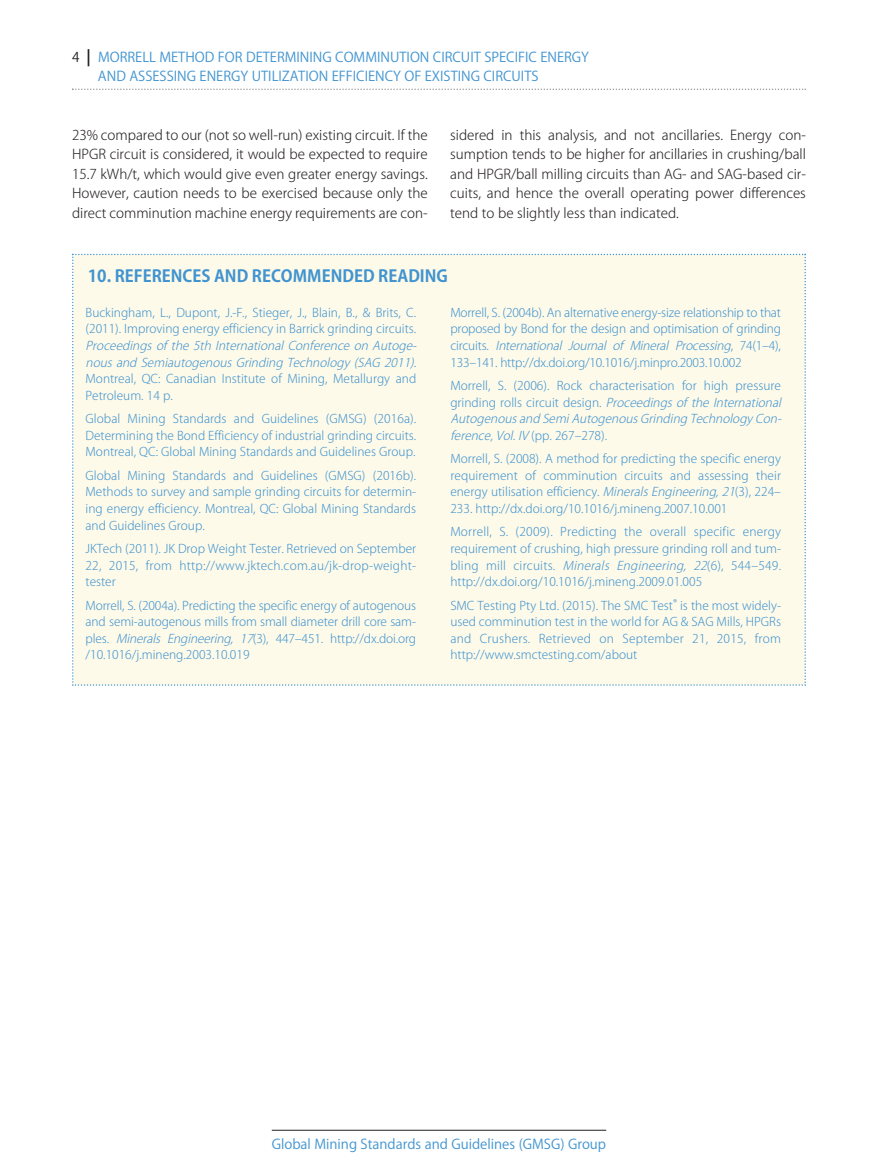
<style>
.page{position:relative;width:878px;height:1175px;background:#fff}
.page>*{position:absolute;margin:0;border:0;box-sizing:border-box;transform-origin:0 0}
.t1{font:700 16.5px "Koz Go Pro";color:#4194d0}
.t2{font:300 13.5px/19.5px "Koz Go Pro";color:#231f20;text-align:justify}
.t3{font:13.5px/19.5px "Koz Go Pro";color:#4194d0}
.t4{font:300 12px/16.6px "Koz Go Pro";color:#4194d0;text-align:justify}
.t5{font:italic 300 12px/16.6px "Koz Go Pro";color:#4194d0}
.s1{color:#231f20}
.s2{font-weight:700;font-size:15px;color:#231f20}
.s3{font-style:italic}
</style>
<div class="page">
<hr style="left:272px;top:1129px;width:334px;height:1px;background:#231f20">
<svg style="left:72px;top:88px;width:734px;height:2px"></svg>
<div style="left:72px;top:254px;width:734px;height:432px;background:#fefae9"></div>
<p class="t3" style="left:98px;top:47px;width:492px;text-indent:-26px"><span class="s1">4</span> <span class="s2">|</span> MORRELL METHOD FOR DETERMINING COMMINUTION CIRCUIT SPECIFIC ENERGY<br>AND ASSESSING ENERGY UTILIZATION EFFICIENCY OF EXISTING CIRCUITS</p>
<p class="t2" style="left:72px;top:125px;width:357px">23% compared to our (not so well-run) existing circuit. If the HPGR circuit is considered, it would be expected to require 15.7 kWh/t, which would give even greater energy savings.<br>However, caution needs to be exercised because only the direct comminution machine energy requirements are con-</p>
<p class="t2" style="left:450px;top:125px;width:357px">sidered in this analysis, and not ancillaries. Energy con&shy;sumption tends to be higher for ancillaries in crushing/ball and HPGR/ball milling circuits than AG- and SAG-based cir&shy;cuits, and hence the overall operating power differences tend to be slightly less than indicated.</p>
<h1 class="t1" style="left:88px;top:265px;width:361px">10. REFERENCES AND RECOMMENDED READING</h1>
<p class="t4" style="left:85px;top:304px;width:332px">Buckingham, L., Dupont, J.-F., Stieger, J., Blain, B., &amp; Brits, C. (2011). Improving energy efficiency in Barrick grinding circuits.</p>
<p class="t5" style="left:85px;top:337px;width:335px">Proceedings of the 5th International Conference on Autoge&shy;nous and Semiautogenous Grinding Technology (SAG 2011).</p>
<p class="t4" style="left:85px;top:370px;width:332px">Montreal, QC: Canadian Institute of Mining, Metallurgy and<br>Petroleum. 14 p.</p>
<p class="t4" style="left:85px;top:410px;width:332px">Global Mining Standards and Guidelines (GMSG) (2016a).<br>Determining the Bond Efficiency of industrial grinding circuits.<br>Montreal, QC: Global Mining Standards and Guidelines Group.</p>
<p class="t4" style="left:85px;top:467px;width:332px">Global Mining Standards and Guidelines (GMSG) (2016b).<br>Methods to survey and sample grinding circuits for determin&shy;ing energy efficiency. Montreal, QC: Global Mining Standards and Guidelines Group.</p>
<p class="t4" style="left:85px;top:540px;width:332px">JKTech (2011). JK Drop Weight Tester. Retrieved on September 22, 2015, from http://www.jktech.com.au/jk-drop-weight&shy;tester</p>
<p class="t4" style="left:85px;top:597px;width:332px">Morrell, S. (2004a). Predicting the specific energy of autogenous and semi-autogenous mills from small diameter drill core sam&shy;ples. <span class="s3">Minerals Engineering, 17</span>(3), 447–451. http://dx.doi.org /10.1016/j.mineng.2003.10.019</p>
<p class="t4" style="left:450px;top:304px;width:332px">Morrell, S. (2004b). An alternative energy-size relationship to that proposed by Bond for the design and optimisation of grinding c i r c u i t s . <span class="s3">International Journal of Mineral Processing</span>, 7 4 ( 1 – 4 ) , 133–141. http://dx.doi.org/10.1016/j.minpro.2003.10.002</p>
<p class="t4" style="left:450px;top:377px;width:335px;text-align:left">Morrell, S. (2006). Rock characterisation for high pressure grinding rolls circuit design. <span class="s3">Proceedingsof theInternational Autogenous and Semi Autogenous Grinding Technology Con&shy;ference,Vol.IV</span>(pp. 267–278).</p>
<p class="t4" style="left:450px;top:450px;width:332px">Morrell, S. (2008). A method for predicting the specific energy requirement of comminution circuits and assessing their energy utilisation efficiency. <span class="s3">MineralsEngineering,21</span>(3), 224– 233. http://dx.doi.org/10.1016/j.mineng.2007.10.001</p>
<p class="t4" style="left:450px;top:523px;width:332px">Morrell, S. (2009). Predicting the overall specific energy requirement of crushing, high pressure grinding roll and tum&shy;bling mill circuits. <span class="s3">Minerals Engineering, 22</span>(6), 544–549. http://dx.doi.org/10.1016/j.mineng.2009.01.005</p>
<p class="t4" style="left:450px;top:597px;width:332px">SMC Testing Pty Ltd. (2015). The SMC Test<sup>®</sup> is the most widely&shy;used comminution test in the world for AG &amp; SAG Mills, HPGRs and Crushers. Retrieved on September 21, 2015, from http://www.smctesting.com/about</p>
<p class="t3" style="left:272px;top:1134px;width:336px">GLOBAL MINING STANDARDS AND GUIDELINES (GMSG) GROUP</p>
</div>
